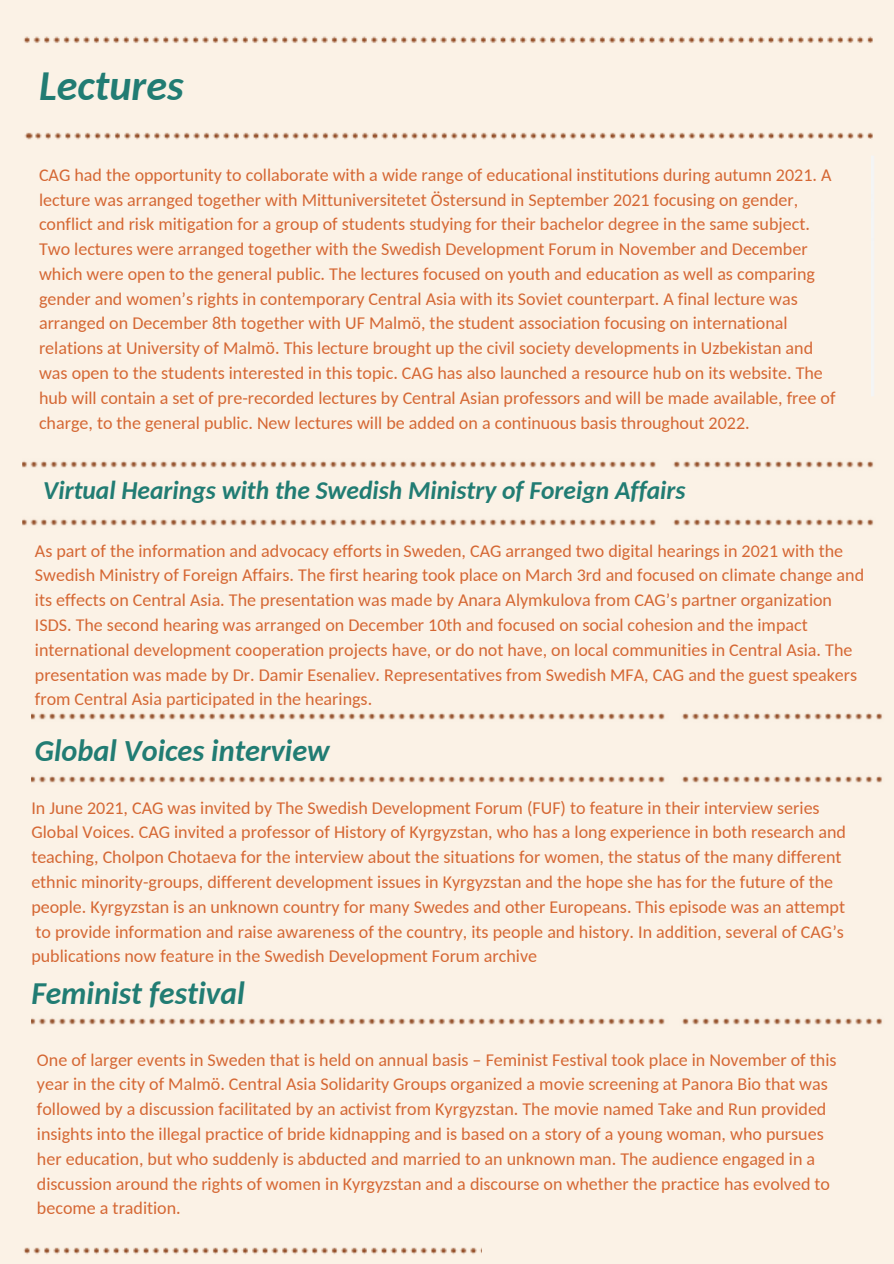
<style>
.page{position:relative;width:894px;height:1264px;background:#fff}
.page>*{position:absolute;margin:0;border:0;box-sizing:border-box;transform-origin:0 0}
.t1{font:italic 700 42px "Carlito";color:#217c73}
.t2{font:italic 700 31.5px "Carlito";color:#217c73}
.t3{font:italic 700 30.3px "Carlito";color:#217c73}
.t4{font:italic 700 25.5px "Carlito";color:#217c73}
.t5{font:18px/24.8px "Carlito";color:#d56733}
</style>
<div class="page">
<div style="left:0;top:0;width:893px;height:1263px;background:#fbf2e6"></div>
<div style="left:460px;top:876px;width:409px;height:360px;background:#fbf2e6"></div>
<div style="left:12px;top:153px;width:800px;height:746px;background:#fbf2e6"></div>
<div style="left:482px;top:886px;width:410px;height:373px;background:#fbf2e6"></div>
<div style="left:23px;top:51px;width:325px;height:76px;background:#fbf2e6"></div>
<div style="left:578px;top:140px;width:291px;height:265px;background:#fbf2e6"></div>
<div style="left:28px;top:390px;width:532px;height:453px;background:#fbf2e6"></div>
<div style="left:375px;top:405px;width:517px;height:471px;background:#fbf2e6"></div>
<div style="left:19px;top:843px;width:432px;height:394px;background:#fbf2e6"></div>
<img style="left:23px;top:434px;width:866px;height:49px">
<img style="left:23px;top:493px;width:866px;height:48px">
<img style="left:31px;top:687px;width:862px;height:48px">
<img style="left:31px;top:750px;width:862px;height:48px">
<img style="left:31px;top:991px;width:862px;height:49px">
<h1 class="t1" style="left:39px;top:68px;width:146px">Lectures</h1>
<p class="t5" style="left:39px;top:164px;width:797px">CAG had the opportunity to collaborate with a wide range of educational institutions during autumn 2021. A lecture was arranged together with Mittuniversitetet Östersund in September 2021 focusing on gender, conflict and risk mitigation for a group of students studying for their bachelor degree in the same subject.<br>Two lectures were arranged together with the Swedish Development Forum in November and December which were open to the general public. The lectures focused on youth and education as well as comparing gender and women’s rights in contemporary Central Asia with its Soviet counterpart. A final lecture was arranged on December 8th together with UF Malmö, the student association focusing on international relations at University of Malmö. This lecture brought up the civil society developments in Uzbekistan and was open to the students interested in this topic. CAG has also launched a resource hub on its website. The hub will contain a set of pre-recorded lectures by Central Asian professors and will be made available, free of charge, to the general public. New lectures will be added on a continuous basis throughout 2022.</p>
<h3 class="t4" style="left:43px;top:480px;width:643px">Virtual Hearings with the Swedish Ministry of Foreign Affairs</h3>
<p class="t5" style="left:35px;top:539px;width:830px">As part of the information and advocacy efforts in Sweden, CAG arranged two digital hearings in 2021 with the Swedish Ministry of Foreign Affairs. The first hearing took place on March 3rd and focused on climate change and its effects on Central Asia. The presentation was made by Anara Alymkulova from CAG’s partner organization ISDS. The second hearing was arranged on December 10th and focused on social cohesion and the impact international development cooperation projects have, or do not have, on local communities in Central Asia. The presentation was made by Dr. Damir Esenaliev. Representatives from Swedish MFA, CAG and the guest speakers from Central Asia participated in the hearings.</p>
<h3 class="t3" style="left:35px;top:738px;width:296px">Global Voices interview</h3>
<p class="t5" style="left:31px;top:796px;width:816px">In June 2021, CAG was invited by The Swedish Development Forum (FUF) to feature in their interview series Global Voices. CAG invited a professor of History of Kyrgyzstan, who has a long experience in both research and teaching, Cholpon Chotaeva for the interview about the situations for women, the status of the many different ethnic minority-groups, different development issues in Kyrgyzstan and the hope she has for the future of the people. Kyrgyzstan is an unknown country for many Swedes and other Europeans. This episode was an attempt to provide information and raise awareness of the country, its people and history. In addition, several of CAG’s publications now feature in the Swedish Development Forum archive</p>
<h2 class="t2" style="left:31px;top:980px;width:215px">Feminist festival</h2>
<p class="t5" style="left:37px;top:1048px;width:800px">One of larger events in Sweden that is held on annual basis – Feminist Festival took place in November of this year in the city of Malmö. Central Asia Solidarity Groups organized a movie screening at Panora Bio that was followed by a discussion facilitated by an activist from Kyrgyzstan. The movie named Take and Run provided insights into the illegal practice of bride kidnapping and is based on a story of a young woman, who pursues her education, but who suddenly is abducted and married to an unknown man. The audience engaged in a discussion around the rights of women in Kyrgyzstan and a discourse on whether the practice has evolved to become a tradition.</p>
</div>
